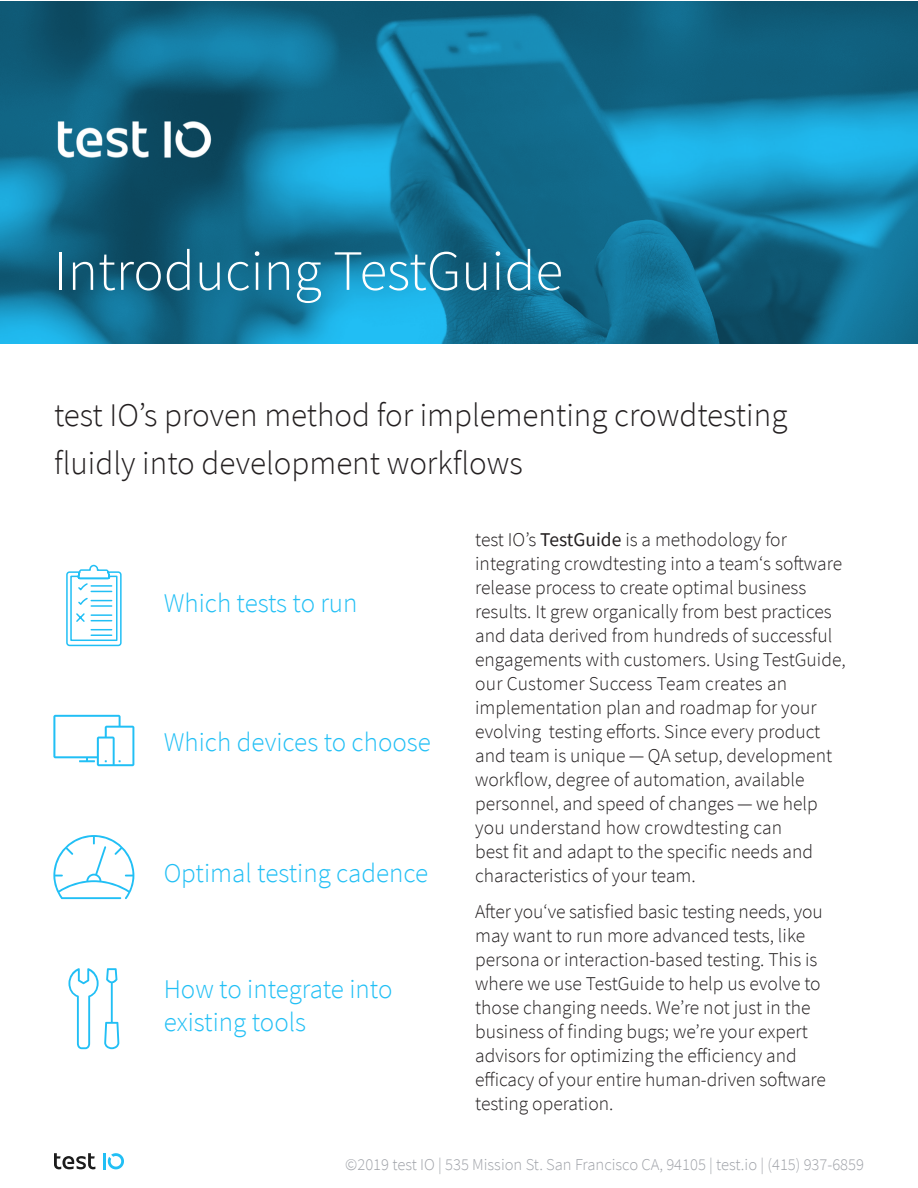
<style>
.page{position:relative;width:918px;height:1188px;background:#fff}
.page>*{position:absolute;margin:0;border:0;box-sizing:border-box;transform-origin:0 0}
.t1{font:300 57px "Source Sans Pro";color:#fff}
.t2{font:300 33px/48px "Source Sans Pro";color:#231f20}
.body_-_12pt{font:300 27px/33px "Source Sans Pro";color:#21bff5}
.t3{font:300 19.5px/24px "Source Sans Pro";color:#231f20}
.label{font:300 16.5px "Source Sans Pro";color:#9fa2a8}
.s1{font-weight:400}
</style>
<div class="page">
<hr style="left:103px;top:1153px;width:3px;height:16px;background:#21bff5">
<svg style="left:54px;top:1153px;width:41px;height:16px"></svg>
<svg style="left:108px;top:1153px;width:16px;height:16px"></svg>
<svg style="left:0;top:1px;width:918px;height:343px;background:#137296"></svg>
<img style="left:54px;top:113px;width:162px;height:53px">
<svg style="left:66px;top:564px;width:56px;height:83px"></svg>
<svg style="left:53px;top:835px;width:81px;height:64px"></svg>
<svg style="left:53px;top:715px;width:81px;height:51px"></svg>
<svg style="left:68px;top:968px;width:51px;height:81px"></svg>
<p class="t1" style="left:54px;top:236px;width:511px">Introducing TestGuide</p>
<h2 class="t2" style="left:54px;top:391px;width:735px">test IO’s proven method for implementing crowdtesting fluidly into development workflows</h2>
<p class="body_-_12pt" style="left:164px;top:587px;width:195px">Which tests to run</p>
<p class="body_-_12pt" style="left:164px;top:725px;width:269px">Which devices to choose</p>
<p class="body_-_12pt" style="left:164px;top:857px;width:266px">Optimal testing cadence</p>
<p class="body_-_12pt" style="left:164px;top:973px;width:230px">How to integrate into existing tools</p>
<h2 class="t3" style="left:475px;top:528px;width:372px">test IO’s <span class="s1">TestGuide</span> is a methodology for integrating crowdtesting into a team‘s software release process to create optimal business results. It grew organically from best practices and data derived from hundreds of successful engagements with customers. Using TestGuide, our Customer Success Team creates an implementation plan and roadmap for your evolving testing efforts. Since every product and team is unique — QA setup, development workflow, degree of automation, available personnel, and speed of changes — we help you understand how crowdtesting can<br>best fit and adapt to the specific needs and characteristics of your team.</h2>
<h2 class="t3" style="left:475px;top:900px;width:352px">After you‘ve satisfied basic testing needs, you may want to run more advanced tests, like persona or interaction-based testing. This is where we use TestGuide to help us evolve to those changing needs. We’re not just in the business of finding bugs; we’re your expert advisors for optimizing the efficiency and efficacy of your entire human-driven software testing operation.</h2>
<p class="label" style="left:345px;top:1154px;width:520px">©2019 test IO | 535 Mission St. San Francisco CA, 94105 | test.io | (415) 937-6859</p>
</div>
